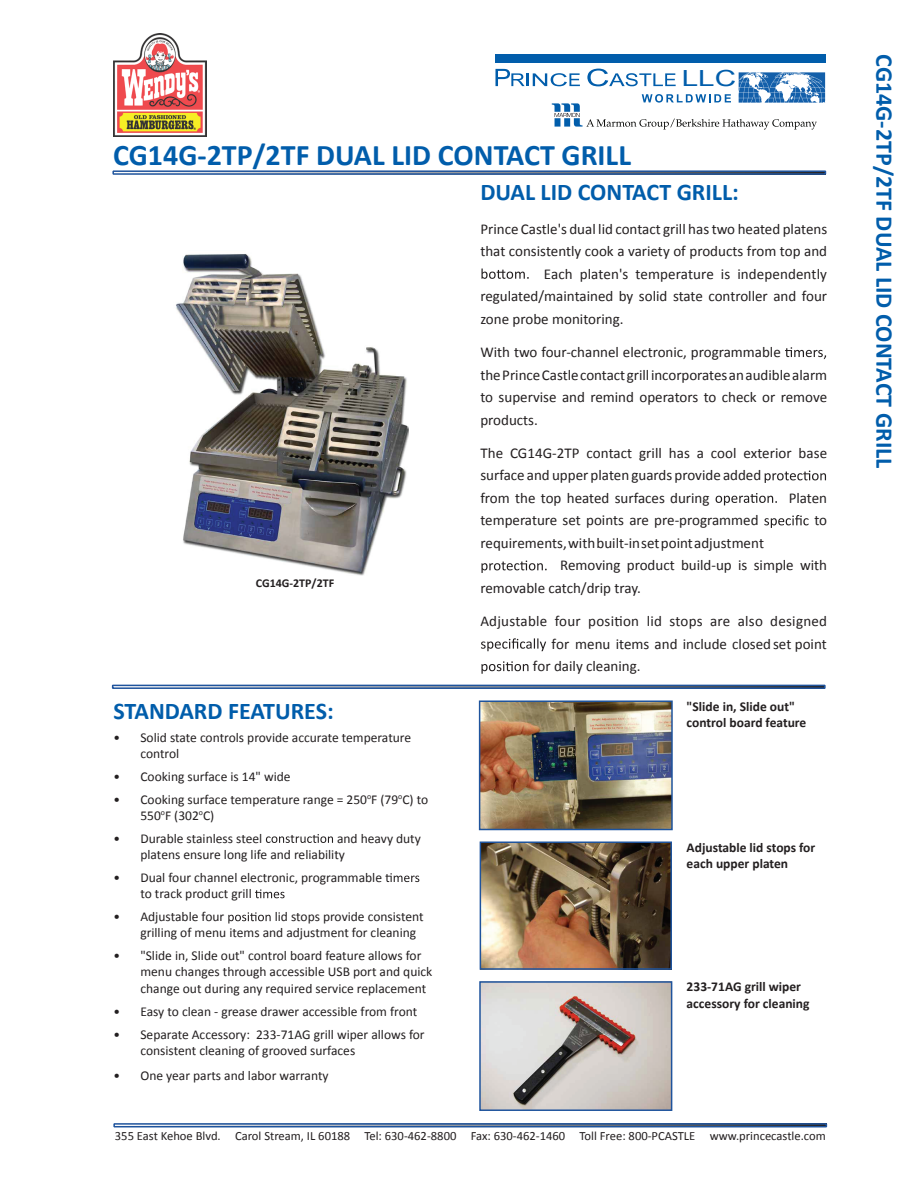
<style>
.page{position:relative;width:918px;height:1188px;background:#fff}
.page>*{position:absolute;margin:0;border:0;box-sizing:border-box;transform-origin:0 0}
.t1{font:700 30px "Calibri";color:#015dab}
.t2{font:700 24px "Calibri";color:#015dab}
.t3{font:22.2px "Arial";color:#015dab;scale:1.33 1}
.t4{font:15px/22.5px "Calibri";color:#231f20}
.t5{font:15px "Calibri";letter-spacing:.02em;color:#231f20}
.t6{font:13.5px/16.2px "Calibri";color:#231f20}
.t7{font:700 13.5px/16.2px "Calibri";color:#231f20}
.t8{font:12.6px "Calibri";color:#231f20}
.t9{font:700 12px "Calibri";color:#231f20}
</style>
<div class="page">
<svg style="left:266px;top:834px;width:67px;height:9px"></svg>
<svg style="left:385px;top:873px;width:34px;height:9px"></svg>
<svg style="left:255px;top:889px;width:30px;height:9px"></svg>
<svg style="left:228px;top:912px;width:43px;height:12px"></svg>
<svg style="left:481px;top:268px;width:48px;height:11px"></svg>
<svg style="left:785px;top:347px;width:41px;height:12px"></svg>
<svg style="left:765px;top:471px;width:61px;height:12px"></svg>
<svg style="left:716px;top:493px;width:61px;height:12px"></svg>
<svg style="left:764px;top:515px;width:45px;height:13px"></svg>
<svg style="left:481px;top:561px;width:66px;height:12px"></svg>
<svg style="left:481px;top:638px;width:65px;height:13px"></svg>
<svg style="left:481px;top:661px;width:48px;height:13px"></svg>
<div style="left:113px;top:1123px;width:714px;height:4px;border:2px solid #1f549d"></div>
<div style="left:112px;top:685px;width:714px;height:4px;border:2px solid #1f549d"></div>
<div style="left:112px;top:170px;width:714px;height:5px;border:2px solid #1f549d"></div>
<svg style="left:495px;top:69px;width:330px;height:61px"></svg>
<div style="left:495px;top:54px;width:331px;height:9px;background:#015dab"></div>
<img style="left:176px;top:254px;width:233px;height:321px">
<img style="left:483px;top:845px;width:186px;height:122px">
<div style="left:480px;top:842px;width:192px;height:128px;border:2px solid #1f549d"></div>
<img style="left:482px;top:703px;width:188px;height:124px">
<div style="left:479px;top:700px;width:194px;height:130px;border:2px solid #1f549d"></div>
<img style="left:482px;top:984px;width:187px;height:124px">
<div style="left:479px;top:981px;width:193px;height:130px;border:2px solid #1f549d"></div>
<img style="left:113px;top:34px;width:93px;height:102px">
<h1 class="t1" style="left:113px;top:136px;width:519px">CG14G-2TP/2TF DUAL LID CONTACT GRILL</h1>
<h3 class="t3" style="left:682px;top:64px;width:42px">LLC</h3>
<p class="t9" style="left:256px;top:576px;width:80px">CG14G-2TP/2TF</p>
<h2 class="t2" style="left:113px;top:695px;width:222px">STANDARD FEATURES:</h2>
<p class="t6" style="left:140px;top:729px;width:272px;text-indent:-27px">• Solid state controls provide accurate temperature control</p>
<p class="t6" style="left:113px;top:768px;width:179px">• Cooking surface is 14" wide</p>
<p class="t6" style="left:140px;top:791px;width:289px;text-indent:-27px">• Cooking surface temperature range = 250<sup>o</sup>F (79<sup>o</sup>C) to<br>550<sup>o</sup>F (302<sup>o</sup>C)</p>
<p class="t6" style="left:113px;top:830px;width:150px">• Durable stainless steel</p>
<p class="t6" style="left:140px;top:830px;width:282px;text-indent:197px">and heavy duty platens ensure long life and reliability</p>
<p class="t6" style="left:140px;top:869px;width:243px;text-indent:-27px">• Dual four channel electronic, programmable to track product grill</p>
<p class="t6" style="left:113px;top:909px;width:112px">• Adjustable four</p>
<p class="t6" style="left:140px;top:909px;width:285px;text-indent:134px">lid stops provide consistent grilling of menu items and adjustment for cleaning</p>
<p class="t6" style="left:140px;top:948px;width:293px;text-indent:-27px">• "Slide in, Slide out" control board feature allows for menu changes through accessible USB port and quick change out during any required service replacement</p>
<p class="t6" style="left:113px;top:1003px;width:305px">• Easy to clean - grease drawer accessible from front</p>
<p class="t6" style="left:140px;top:1026px;width:286px;text-indent:-27px">• Separate Accessory: 233-71AG grill wiper allows for consistent cleaning of grooved surfaces</p>
<p class="t6" style="left:113px;top:1067px;width:217px">• One year parts and labor warranty</p>
<h2 class="t2" style="left:480px;top:177px;width:260px">DUAL LID CONTACT GRILL:</h2>
<p class="t4" style="left:480px;top:218px;width:348px">Prince Castle's dual lid contact grill has two heated platens</p>
<p class="t4" style="left:480px;top:240px;width:348px">that consistently cook a variety of products from top and</p>
<p class="t4" style="left:544px;top:263px;width:285px">Each platen's temperature is independently</p>
<p class="t4" style="left:480px;top:285px;width:348px">regulated/maintained by solid state controller and four</p>
<p class="t4" style="left:480px;top:308px;width:145px">zone probe monitoring.</p>
<p class="t4" style="left:480px;top:341px;width:348px">With two four-channel electronic, programmable thePrinceCastlecontactgrillincorporatesanaudiblealarm to supervise and remind operators to check or remove products.</p>
<p class="t4" style="left:480px;top:442px;width:348px">The CG14G-2TP contact grill has a cool exterior base surface and upper platen guards provide added<br>from the top heated surfaces during</p>
<p class="t4" style="left:789px;top:487px;width:40px">Platen</p>
<p class="t4" style="left:480px;top:509px;width:280px">temperature set points are pre-programmed</p>
<p class="t4" style="left:814px;top:509px;width:14px">to</p>
<p class="t4" style="left:480px;top:532px;width:285px">requirements,withbuilt-insetpointadjustment</p>
<p class="t4" style="left:560px;top:554px;width:268px">Removing product build-up is simple with</p>
<p class="t4" style="left:480px;top:577px;width:162px">removable catch/drip tray.</p>
<p class="t5" style="left:480px;top:612px;width:348px">Adjustable four position lid stops are also designed</p>
<p class="t4" style="left:552px;top:632px;width:277px">for menu items and include closedset point</p>
<p class="t4" style="left:533px;top:655px;width:109px">for daily cleaning.</p>
<p class="t7" style="left:687px;top:698px;width:121px">"Slide in, Slide out" control board feature</p>
<p class="t7" style="left:687px;top:839px;width:130px">Adjustable lid stops for each upper platen</p>
<p class="t7" style="left:687px;top:979px;width:124px">233-71AG grill wiper accessory for cleaning</p>
<p class="t8" style="left:115px;top:1128px;width:712px">355 East Kehoe Blvd. Carol Stream, IL 60188 Tel: 630-462-8800 Fax: 630-462-1460 Toll Free: 800-PCASTLE www.princecastle.com</p>
<h2 class="t2" style="left:900px;top:54px;width:416px;rotate:90deg">CG14G-2TP/2TF DUAL LID CONTACT GRILL</h2>
</div>
